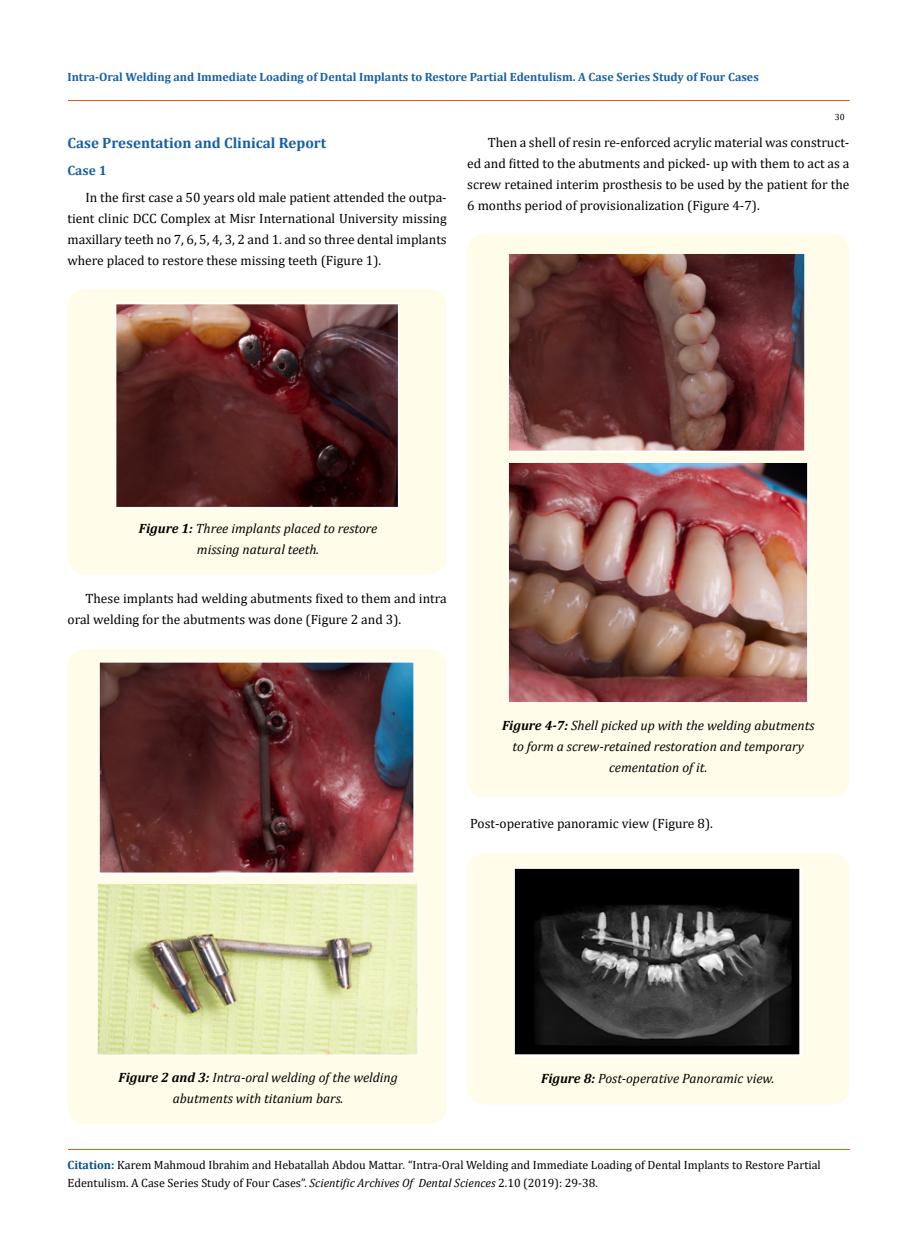
<style>
.page{position:relative;width:917px;height:1260px;background:#fff}
.page>*{position:absolute;margin:0;border:0;box-sizing:border-box;transform-origin:0 0}
.t1{font:700 15px "Cambria";color:#1560a6}
.t2{font:13.5px/21px "Cambria";color:#000;text-align:justify}
.t3{font:italic 13.5px/21px "Cambria";color:#000;text-align:center}
.t4{font:700 13.5px "Cambria";color:#1560a6}
.t5{font:12px/18px "Cambria";color:#000}
.t6{font:700 12px "Cambria";color:#1560a6}
.t7{font:9px "Cambria";color:#000}
.s1{font-weight:700}
.s2{font-weight:700;color:#035089}
.s3{font-style:italic}
</style>
<div class="page">
<hr style="left:68px;top:101px;width:781px;height:1px;background:#e05d1a">
<div style="left:67px;top:289px;width:380px;height:285px;background:#fffde9;border-radius:18px"></div>
<img style="left:115px;top:304px;width:284px;height:204px">
<div style="left:67px;top:649px;width:380px;height:475px;background:#fffde9;border-radius:18px"></div>
<img style="left:99px;top:662px;width:316px;height:212px">
<img style="left:98px;top:884px;width:320px;height:171px">
<div style="left:467px;top:234px;width:382px;height:563px;background:#fffde9;border-radius:18px"></div>
<img style="left:510px;top:254px;width:294px;height:198px">
<img style="left:508px;top:463px;width:300px;height:239px">
<div style="left:467px;top:853px;width:382px;height:252px;background:#fffde9;border-radius:18px"></div>
<img style="left:515px;top:868px;width:286px;height:189px">
<hr style="left:68px;top:1149px;width:781px;height:1px;background:#e05d1a">
<p class="t6" style="left:68px;top:68px;width:692px">Intra-Oral Welding and Immediate Loading of Dental Implants to Restore Partial Edentulism. A Case Series Study of Four Cases</p>
<p class="t7" style="left:834px;top:112px;width:11px">30</p>
<p class="t1" style="left:67px;top:132px;width:260px">Case Presentation and Clinical Report</p>
<p class="t4" style="left:67px;top:161px;width:41px">Case 1</p>
<p class="t2" style="left:67px;top:187px;width:381px;text-indent:18px">In the first case a 50 years old male patient attended the outpa&shy;tient clinic DCC Complex at Misr International University missing maxillary teeth no 7, 6, 5, 4, 3, 2 and 1. and so three dental implants where placed to restore these missing teeth (Figure 1).</p>
<p class="t2" style="left:467px;top:131px;width:384px;text-indent:21px">Then a shell of resin re-enforced acrylic material was construct&shy;ed and fitted to the abutments and picked- up with them to act as a screw retained interim prosthesis to be used by the patient for the 6 months period of provisionalization (Figure 4-7).</p>
<p class="t3" style="left:139px;top:517px;width:240px"><span class="s1">Figure 1:</span> Three implants placed to restore missing natural teeth.</p>
<p class="t2" style="left:67px;top:588px;width:381px;text-indent:18px">These implants had welding abutments fixed to them and intra oral welding for the abutments was done (Figure 2 and 3).</p>
<p class="t3" style="left:502px;top:714px;width:314px"><span class="s1">Figure 4-7:</span> Shell picked up with the welding abutments to form a screw-retained restoration and temporary cementation of it.</p>
<p class="t2" style="left:470px;top:813px;width:244px">Post-operative panoramic view (Figure 8).</p>
<p class="t3" style="left:118px;top:1067px;width:281px"><span class="s1">Figure 2 and 3:</span> Intra-oral welding of the welding abutments with titanium bars.</p>
<p class="t3" style="left:541px;top:1067px;width:235px"><span class="s1">Figure 8:</span> Post-operative Panoramic view.</p>
<p class="t5" style="left:68px;top:1155px;width:754px"><span class="s2">Citation:</span> Karem Mahmoud Ibrahim and Hebatallah Abdou Mattar<span class="s3">.</span> “Intra-Oral Welding and Immediate Loading of Dental Implants to Restore Partial<br>Edentulism. A Case Series Study of Four Cases”. <span class="s3">Scientific Archives Of Dental Sciences</span> 2.10 (2019): 29-38.</p>
</div>
